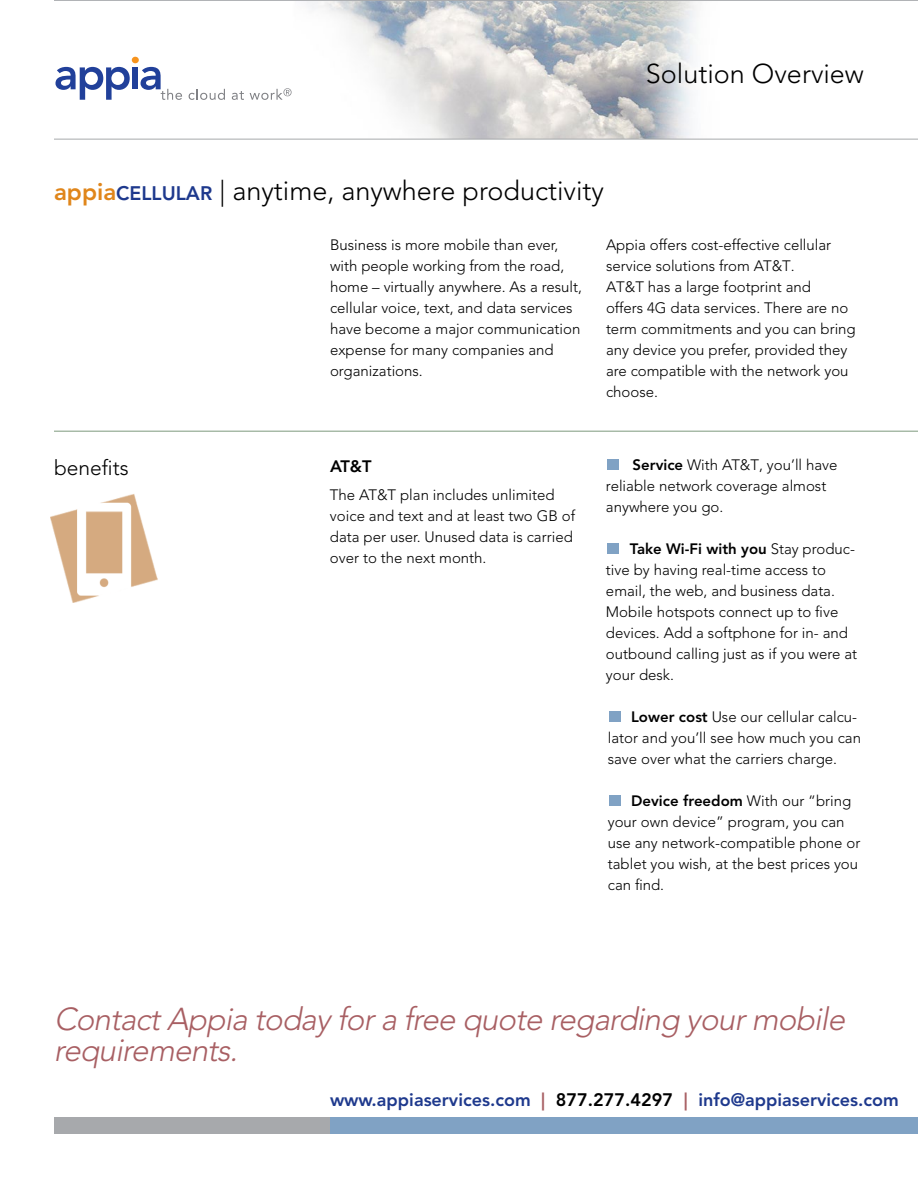
<style>
.page{position:relative;width:918px;height:1188px;background:#fff}
.page>*{position:absolute;margin:0;border:0;box-sizing:border-box;transform-origin:0 0}
.t1{font:italic 300 31.5px/31.5px "Avenir LT Std";color:#a85f63}
.t2{font:300 27px "Avenir LT Std";color:#000}
.t3{font:300 21px "Avenir LT Std";color:#000}
.t4{font:800 18px "Avenir LT Std";color:#1e398d}
.t5{font:800 16.5px "Avenir LT Std";color:#000}
.t6{font:300 15px/21px "Avenir LT Std";color:#000}
.s1{font-weight:800;font-size:24px;color:#e0861b}
.s2{font-weight:800;font-size:19.5px;color:#1e398d}
.s3{font-weight:800}
.s4{color:#a85f63}
.s5{color:#000}
</style>
<div class="page">
<img style="left:140px;top:1px;width:623px;height:138px">
<div style="left:54px;top:1118px;width:864px;height:16px;background:#80a2c4"></div>
<div style="left:54px;top:1118px;width:276px;height:16px;background:#a7a9ac"></div>
<svg style="left:189px;top:89px;width:36px;height:11px"></svg>
<svg style="left:232px;top:91px;width:12px;height:9px"></svg>
<svg style="left:250px;top:88px;width:42px;height:12px"></svg>
<svg style="left:56px;top:67px;width:74px;height:33px"></svg>
<div style="left:132px;top:57px;width:7px;height:6px;background:#f7941e;border-radius:50%"></div>
<div style="left:133px;top:67px;width:5px;height:22px;background:#21409a"></div>
<svg style="left:141px;top:67px;width:41px;height:33px"></svg>
<hr style="left:54px;top:139px;width:864px;height:1px;background:#a7a9ac">
<hr style="left:54px;top:431px;width:864px;height:1px;background:#7d9a7e">
<img style="left:51px;top:494px;width:107px;height:109px">
<hr style="left:54px;top:0;width:864px;height:1px;background:#a7a9ac">
<div style="left:608px;top:459px;width:11px;height:11px;background:#80a2c4"></div>
<div style="left:608px;top:543px;width:11px;height:11px;background:#80a2c4"></div>
<div style="left:609px;top:711px;width:12px;height:11px;background:#80a2c4"></div>
<div style="left:609px;top:795px;width:12px;height:11px;background:#80a2c4"></div>
<h2 class="t2" style="left:646px;top:58px;width:220px">Solution Overview</h2>
<h2 class="t2" style="left:54px;top:175px;width:551px"><span class="s1">appia</span><span class="s2">CELLULAR</span> | anytime, anywhere productivity</h2>
<p class="t6" style="left:330px;top:234px;width:254px">Business is more mobile than ever, with people working from the road, home – virtually anywhere. As a result, cellular voice, text, and data services have become a major communication expense for many companies and organizations.</p>
<p class="t6" style="left:606px;top:234px;width:251px">Appia offers cost-effective cellular service solutions from AT&amp;T.<br>AT&amp;T has a large footprint and<br>offers 4G data services. There are no term commitments and you can bring any device you prefer, provided they are compatible with the network you choose.</p>
<h3 class="t3" style="left:54px;top:455px;width:76px">benefits</h3>
<p class="t5" style="left:330px;top:456px;width:43px">AT&amp;T</p>
<p class="t6" style="left:330px;top:485px;width:247px">The AT&amp;T plan includes unlimited voice and text and at least two GB of data per user. Unused data is carried over to the next month.</p>
<p class="t6" style="left:606px;top:455px;width:233px;text-indent:27px"><span class="s3">Service</span> With AT&amp;T, you’ll have reliable network coverage almost anywhere you go.</p>
<p class="t6" style="left:606px;top:539px;width:253px;text-indent:24px"><span class="s3">Take Wi-Fi with you</span> Stay produc&shy;tive by having real-time access to email, the web, and business data.<br>Mobile hotspots connect up to five devices. Add a softphone for in- and outbound calling just as if you were at your desk.</p>
<p class="t6" style="left:608px;top:707px;width:255px;text-indent:23px"><span class="s3">Lower cost</span> Use our cellular calcu&shy;lator and you’ll see how much you can save over what the carriers charge.</p>
<p class="t6" style="left:608px;top:791px;width:254px;text-indent:23px"><span class="s3">Device freedom</span> With our “bring your own device” program, you can use any network-compatible phone or tablet you wish, at the best prices you can find.</p>
<h1 class="t1" style="left:54px;top:1003px;width:799px">ContactAppia today fora free quote regarding yourmobile requirements.</h1>
<p class="t4" style="left:330px;top:1089px;width:570px">www.appiaservices.com <span class="s4">|</span> <span class="s5">877.277.4297</span> <span class="s4">|</span> info@appiaservices.com</p>
</div>
